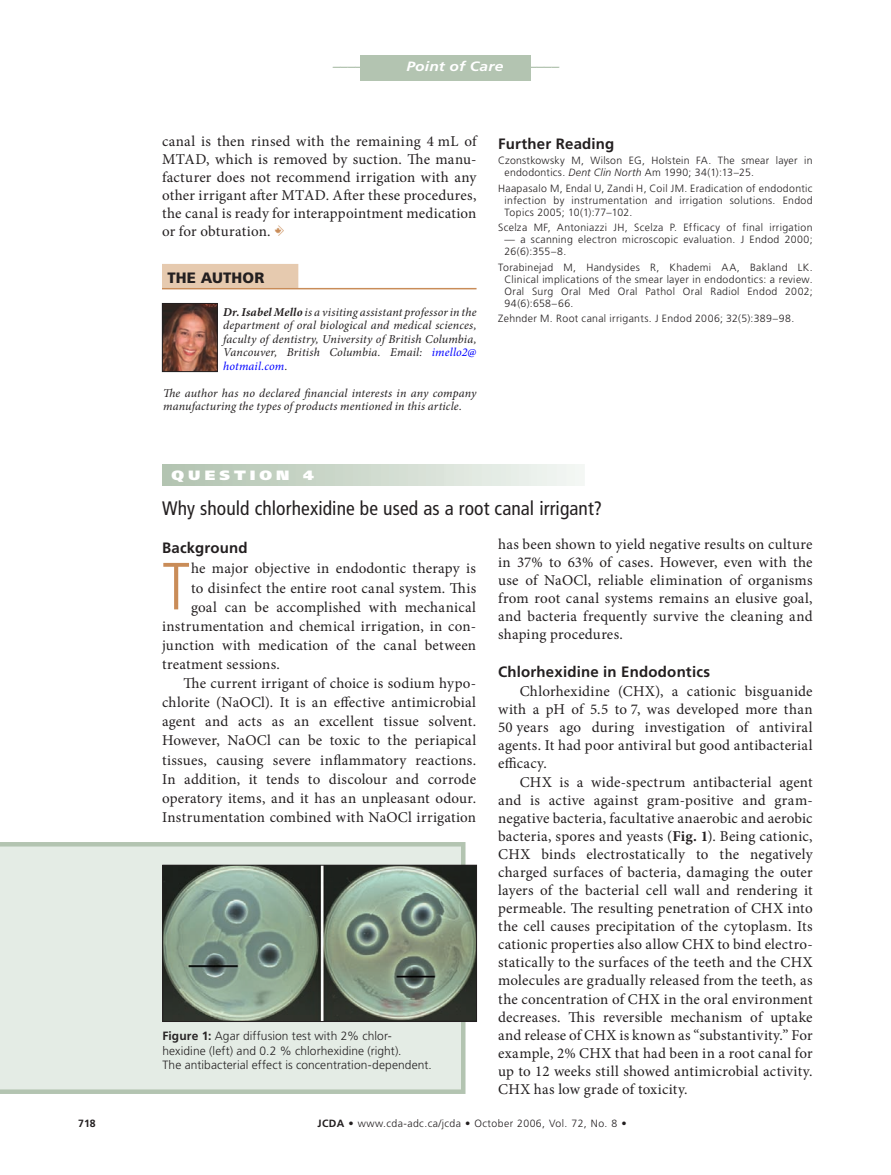
<style>
.page{position:relative;width:891px;height:1175px;background:#fff}
.page>*{position:absolute;margin:0;border:0;box-sizing:border-box;transform-origin:0 0}
._1_-body_minion_para{font:300 condensed 66.6px "Frutiger LT Std";color:#c98c58}
._4_-P_of_C_question{font:condensed 19.5px "Frutiger LT Std";letter-spacing:.005em;color:#231f20}
._1-body_minion{font:15px/18.1px "Minion Pro";letter-spacing:.015em;color:#231f20;text-align:justify}
._1_-body_minion_para-2{font:15px "Minion Pro";letter-spacing:.015em;color:#231f20}
._1_-Subheads{font:700 15px "Frutiger LT Std";letter-spacing:.015em;color:#231f20}
._1_-_THE_AUTHOR__hea{font:900 15px "Frutiger LT Std";letter-spacing:.01em;color:#231f20}
.t1{font:italic 700 13.5px "Frutiger LT Std";color:#b3c4b1;scale:1.15 1}
.t2{font:italic 700 13.5px "Frutiger LT Std";letter-spacing:.01em;color:#fff;scale:1.15 1}
._4_-__Question__in_b{font:900 13.5px "Frutiger LT Std";letter-spacing:.26em;color:#fff;scale:1.15 1}
._1_-Author_info_blur{font:italic 12px/13.5px "Minion Pro";letter-spacing:.01em;color:#231f20;text-align:justify}
._1_-captions{font:300 12px/14.4px "Frutiger LT Std";letter-spacing:.01em;color:#262324}
._1_-references_clini{font:300 10.5px/12px "Frutiger LT Std";letter-spacing:.03em;color:#231f20}
.t3{font:700 10.5px "Frutiger LT Std";color:#231f20}
.s1{font-family:"CDA";color:#c98c58}
.s2{font-weight:700}
.s3{color:#00f}
.s4{font-style:italic}
</style>
<div class="page">
<div style="left:361px;top:55px;width:170px;height:26px;background:#b3c4b1"></div>
<svg style="left:0;top:842px;width:466px;height:252px"></svg>
<img style="left:164px;top:866px;width:311px;height:153px">
<div style="left:162px;top:864px;width:315px;height:157px;border:1px solid #231f20"></div>
<div style="left:162px;top:264px;width:136px;height:24px;background:#e6caaf"></div>
<hr style="left:162px;top:288px;width:315px;height:1px;background:#c98c58">
<img style="left:164px;top:305px;width:52px;height:65px">
<div style="left:162px;top:303px;width:56px;height:69px;border:1px solid #231f20"></div>
<div style="left:162px;top:464px;width:422px;height:22px;background:linear-gradient(to right,#b0c2ae,#f2f6f3)"></div>
<p class="t1" style="left:333px;top:58px;width:48px">–––––––</p>
<p class="t2" style="left:406px;top:58px;width:86px">Point of Care</p>
<p class="t1" style="left:521px;top:58px;width:34px">–––––</p>
<p class="_1-body_minion" style="left:162px;top:132px;width:316px">canal is then rinsed with the remaining 4 mL of MTAD, which is removed by suction. The manu&shy;facturer does not recommend irrigation with any other irrigant after MTAD. After these procedures, the canal is ready for interappointment medication or for obturation. <span class="s1">a</span></p>
<p class="_1_-_THE_AUTHOR__hea" style="left:167px;top:268px;width:99px">THE AUTHOR</p>
<p class="_1_-Author_info_blur" style="left:223px;top:305px;width:255px"><span class="s2">Dr. Isabel Mello</span> is a visiting assistant professor in the department of oral biological and medical sciences, faculty of dentistry, University of British Columbia, Vancouver, British Columbia. Email: <span class="s3">imello2@ hotmail.com</span>.</p>
<p class="_1_-Author_info_blur" style="left:163px;top:386px;width:315px">The author has no declared financial interests in any company manufacturing the types of products mentioned in this article.</p>
<p class="_1_-Subheads" style="left:498px;top:135px;width:118px">Further Reading</p>
<p class="_1_-references_clini" style="left:505px;top:155px;width:309px;text-indent:-6px">Czonstkowsky M, Wilson EG, Holstein FA. The smear layer in endodontics. <span class="s4">Dent Clin North</span> Am 1990; 34(1):13–25.</p>
<p class="_1_-references_clini" style="left:505px;top:182px;width:310px;text-align:justify;text-indent:-6px">Haapasalo M, Endal U, Zandi H, Coil JM. Eradication of endodontic infection by instrumentation and irrigation solutions. Endod Topics 2005; 10(1):77–102.</p>
<p class="_1_-references_clini" style="left:498px;top:222px;width:316px">Scelza MF, Antoniazzi JH, Scelza P. Efficacy of final irrigation</p>
<p class="_1_-references_clini" style="left:505px;top:234px;width:309px">— a scanning electron microscopic evaluation. J Endod 2000;<br>26(6):355–8.</p>
<p class="_1_-references_clini" style="left:505px;top:261px;width:310px;text-align:justify;text-indent:-6px">Torabinejad M, Handysides R, Khademi AA, Bakland LK.<br>Clinical implications of the smear layer in endodontics: a review.<br>Oral Surg Oral Med Oral Pathol Oral Radiol Endod 2002; 94(6):658–66.</p>
<p class="_1_-references_clini" style="left:498px;top:313px;width:298px">Zehnder M. Root canal irrigants. J Endod 2006; 32(5):389–98.</p>
<p class="_4_-__Question__in_b" style="left:172px;top:467px;width:125px">QUESTION 4</p>
<p class="_4_-P_of_C_question" style="left:162px;top:497px;width:442px">Why should chlorhexidine be used as a root canal irrigant?</p>
<p class="_1_-Subheads" style="left:162px;top:539px;width:87px">Background</p>
<p class="_1_-body_minion_para" style="left:162px;top:548px;width:30px">T</p>
<p class="_1_-body_minion_para-2" style="left:191px;top:558px;width:287px">he major objective in endodontic therapy is</p>
<p class="_1_-body_minion_para-2" style="left:191px;top:577px;width:287px">to disinfect the entire root canal system. This</p>
<p class="_1_-body_minion_para-2" style="left:191px;top:597px;width:287px">goal can be accomplished with mechanical</p>
<p class="_1_-body_minion_para-2" style="left:162px;top:616px;width:316px">instrumentation and chemical irrigation, in con-</p>
<p class="_1_-body_minion_para-2" style="left:162px;top:635px;width:316px">junction with medication of the canal between</p>
<p class="_1_-body_minion_para-2" style="left:162px;top:654px;width:119px">treatment sessions.</p>
<p class="_1-body_minion" style="left:162px;top:674px;width:316px;line-height:19px;text-indent:22px">The current irrigant of choice is sodium hypo&shy;chlorite (NaOCl). It is an effective antimicrobial agent and acts as an excellent tissue solvent.<br>However, NaOCl can be toxic to the periapical tissues, causing severe inflammatory reactions.<br>In addition, it tends to discolour and corrode operatory items, and it has an unpleasant odour.<br>Instrumentation combined with NaOCl irrigation</p>
<p class="_1_-captions" style="left:162px;top:1029px;width:271px"><span class="s2">Figure 1:</span> Agar diffusion test with 2% chlor&shy;hexidine (left) and 0.2 % chlorhexidine (right).<br>The antibacterial effect is concentration-dependent.</p>
<p class="_1-body_minion" style="left:498px;top:535px;width:316px">has been shown to yield negative results on culture in 37% to 63% of cases. However, even with the use of NaOCl, reliable elimination of organisms from root canal systems remains an elusive goal, and bacteria frequently survive the cleaning and shaping procedures.</p>
<p class="_1_-Subheads" style="left:498px;top:662px;width:213px">Chlorhexidine in Endodontics</p>
<p class="_1-body_minion" style="left:498px;top:682px;width:316px;text-indent:22px">Chlorhexidine (CHX), a cationic bisguanide with a pH of 5.5 to 7, was developed more than 50 years ago during investigation of antiviral agents. It had poor antiviral but good antibacterial efficacy.</p>
<p class="_1-body_minion" style="left:498px;top:772px;width:316px;text-indent:22px">CHX is a wide-spectrum antibacterial agent and is active against gram-positive and gram&shy;negative bacteria, facultative anaerobic and aerobic bacteria, spores and yeasts (<span class="s2">Fig. 1</span>). Being cationic, CHX binds electrostatically to the negatively charged surfaces of bacteria, damaging the outer layers of the bacterial cell wall and rendering it permeable. The resulting penetration of CHX into the cell causes precipitation of the cytoplasm. Its cationic properties also allow CHX to bind electro&shy;statically to the surfaces of the teeth and the CHX molecules are gradually released from the teeth, as the concentration of CHX in the oral environment decreases. This reversible mechanism of uptake and release of CHX is known as “substantivity.” For example, 2% CHX that had been in a root canal for up to 12 weeks still showed antimicrobial activity.<br>CHX has low grade of toxicity.</p>
<p class="t3" style="left:78px;top:1117px;width:19px">718</p>
<p class="t3" style="left:318px;top:1117px;width:7px">JCDA•</p>
<p class="_1_-references_clini" style="left:358px;top:1117px;width:270px">www.cda-adc.ca/jcda • October 2006, Vol. 72, No. 8 •</p>
</div>
